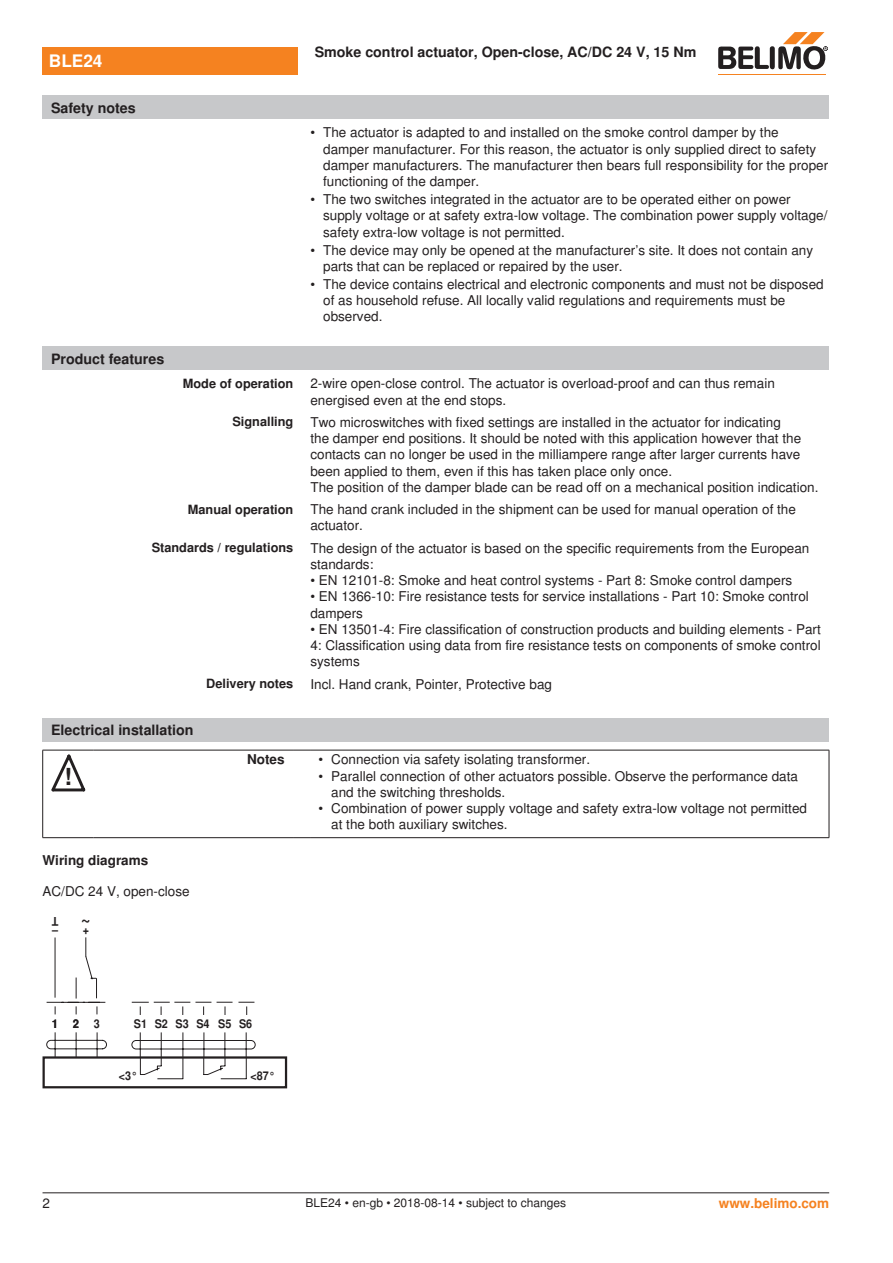
<style>
.page{position:relative;width:893px;height:1263px;background:#fff}
.page>*{position:absolute;margin:0;border:0;box-sizing:border-box;transform-origin:0 0}
.t1{font:700 23.55px "Nimbus Sans BEL";color:#231f20}
.t2{font:700 18px "Nimbus Sans BEL";color:#231f20;scale:.9 1}
.t3{font:700 17.25px "Nimbus Sans BEL";color:#fff}
.t4{font:700 14.25px "Nimbus Sans BEL";color:#231f20}
.Bulletpoints_1_5mm_A{font:13.5px/16.2px "Nimbus Sans BEL";color:#231f20}
.Bulletpoints{font:13.5px/16.2px "Nimbus Sans BEL";color:#231f20}
.Tabellenkopf_rechtsb{font:700 13.5px "Nimbus Sans BEL";color:#231f20}
.Anschluss_Schema_Bas{font:13.5px "Nimbus Sans BEL";color:#231f20}
.Rechtsbündig_Footer{font:700 13.5px "Nimbus Sans BEL";color:#f58220}
.Rechtsbündig{font:700 12.75px "Nimbus Sans BEL";color:#231f20}
.Footer_EU_center{font:12px "Nimbus Sans BEL";color:#231f20}
.t5{font:700 12px "Nimbus Sans BEL";color:#231f20;scale:.9 1}
</style>
<div class="page">
<div style="left:43px;top:347px;width:786px;height:23px;background:#c7c8ca"></div>
<div style="left:43px;top:718px;width:786px;height:23px;background:#c7c8ca"></div>
<hr style="left:42px;top:750px;width:1px;height:87px;background:#231f20">
<hr style="left:829px;top:750px;width:1px;height:87px;background:#231f20">
<hr style="left:43px;top:750px;width:51px;height:1px;background:#231f20">
<hr style="left:94px;top:750px;width:199px;height:1px;background:#231f20">
<svg style="left:293px;top:750px;width:17px;height:1px"></svg>
<hr style="left:310px;top:750px;width:519px;height:1px;background:#231f20">
<hr style="left:43px;top:837px;width:51px;height:1px;background:#231f20">
<hr style="left:94px;top:837px;width:199px;height:1px;background:#231f20">
<svg style="left:293px;top:837px;width:17px;height:1px"></svg>
<hr style="left:310px;top:837px;width:519px;height:1px;background:#231f20">
<svg style="left:51px;top:754px;width:34px;height:38px"></svg>
<div style="left:43px;top:1056px;width:244px;height:32px;border:2px solid #231f20"></div>
<svg style="left:46px;top:937px;width:210px;height:142px"></svg>
<div style="left:43px;top:47px;width:255px;height:27px;background:#f58220"></div>
<hr style="left:718px;top:74px;width:107px;height:1px;background:#f58220">
<svg style="left:718px;top:32px;width:110px;height:38px"></svg>
<div style="left:43px;top:96px;width:786px;height:23px;background:#c7c8ca"></div>
<hr style="left:43px;top:1192px;width:786px;height:1px;background:#231f20">
<p class="t3" style="left:49px;top:51px;width:55px">BLE24</p>
<p class="t4" style="left:51px;top:99px;width:86px">Safety notes</p>
<p class="t4" style="left:51px;top:350px;width:115px">Product features</p>
<p class="t4" style="left:315px;top:44px;width:383px">Smoke control actuator, Open-close, AC/DC 24 V, 15 Nm</p>
<p class="Bulletpoints_1_5mm_A" style="left:323px;top:125px;width:506px;text-indent:-13px">• The actuator is adapted to and installed on the smoke control damper by the<br>damper manufacturer. For this reason, the actuator is only supplied direct to safety damper manufacturers. The manufacturer then bears full responsibility for the proper functioning of the damper.</p>
<p class="Bulletpoints_1_5mm_A" style="left:323px;top:192px;width:506px;text-indent:-13px">• The two switches integrated in the actuator are to be operated either on power supply voltage or at safety extra-low voltage. The combination power supply voltage/ safety extra-low voltage is not permitted.</p>
<p class="Bulletpoints_1_5mm_A" style="left:323px;top:242px;width:491px;text-indent:-13px">• The device may only be opened at the manufacturer’s site. It does not contain any parts that can be replaced or repaired by the user.</p>
<p class="Bulletpoints_1_5mm_A" style="left:323px;top:276px;width:502px;text-indent:-13px">• The device contains electrical and electronic components and must not be disposed of as household refuse. All locally valid regulations and requirements must be observed.</p>
<p class="Rechtsbündig" style="left:183px;top:376px;width:112px">Mode of operation</p>
<p class="Bulletpoints_1_5mm_A" style="left:310px;top:376px;width:466px">2-wire open-close control. The actuator is overload-proof and can thus remain energised even at the end stops.</p>
<p class="Rechtsbündig" style="left:232px;top:414px;width:62px">Signalling</p>
<p class="Bulletpoints_1_5mm_A" style="left:310px;top:414px;width:492px">Two microswitches with fixed settings are installed in the actuator for indicating the damper end positions. It should be noted with this application however that the contacts can no longer be used in the milliampere range after larger currents have been applied to them, even if this has taken place only once.</p>
<p class="Bulletpoints_1_5mm_A" style="left:310px;top:479px;width:510px">The position of the damper blade can be read off on a mechanical position indication.</p>
<p class="Rechtsbündig" style="left:188px;top:501px;width:107px">Manual operation</p>
<p class="Bulletpoints_1_5mm_A" style="left:310px;top:502px;width:487px">The hand crank included in the shipment can be used for manual operation of the actuator.</p>
<p class="Rechtsbündig" style="left:152px;top:540px;width:143px">Standards / regulations</p>
<p class="Bulletpoints_1_5mm_A" style="left:310px;top:540px;width:501px">The design of the actuator is based on the specific requirements from the European standards:</p>
<p class="Bulletpoints_1_5mm_A" style="left:310px;top:573px;width:483px">• EN 12101-8: Smoke and heat control systems - Part 8: Smoke control dampers</p>
<p class="Bulletpoints_1_5mm_A" style="left:310px;top:589px;width:500px">• EN 1366-10: Fire resistance tests for service installations - Part 10: Smoke control dampers</p>
<p class="Bulletpoints_1_5mm_A" style="left:310px;top:621px;width:512px;text-align:justify">• EN 13501-4: Fire classification of construction products and building elements - Part 4: Classification using data from fire resistance tests on components of smoke control systems</p>
<p class="Rechtsbündig" style="left:206px;top:676px;width:89px">Delivery notes</p>
<p class="Bulletpoints_1_5mm_A" style="left:310px;top:676px;width:243px">Incl. Hand crank, Pointer, Protective bag</p>
<p class="t4" style="left:51px;top:721px;width:144px">Electrical installation</p>
<p class="t1" style="left:64px;top:763px;width:9px">!</p>
<p class="Tabellenkopf_rechtsb" style="left:247px;top:751px;width:39px">Notes</p>
<p class="Bulletpoints" style="left:319px;top:752px;width:273px">• Connection via safety isolating transformer.</p>
<p class="Bulletpoints" style="left:331px;top:768px;width:468px;text-indent:-13px">• Parallel connection of other actuators possible. Observe the performance data and the switching thresholds.</p>
<p class="Bulletpoints" style="left:331px;top:800px;width:477px;text-indent:-13px">• Combination of power supply voltage and safety extra-low voltage not permitted at the both auxiliary switches.</p>
<p class="Tabellenkopf_rechtsb" style="left:43px;top:852px;width:107px">Wiring diagrams</p>
<p class="Anschluss_Schema_Bas" style="left:43px;top:883px;width:149px">AC/DC 24 V, open-close</p>
<p class="t5" style="left:59px;top:929px;width:9px;rotate:-180deg">T</p>
<p class="t2" style="left:91px;top:935px;width:12px;rotate:-180deg">~</p>
<p class="t5" style="left:52px;top:922px;width:43px">– +</p>
<p class="t5" style="left:52px;top:1016px;width:8px">1</p>
<p class="t5" style="left:73px;top:1016px;width:8px">2</p>
<p class="t5" style="left:94px;top:1016px;width:8px">3</p>
<p class="t5" style="left:134px;top:1016px;width:133px">S1 S2 S3 S4 S5 S6</p>
<p class="t5" style="left:119px;top:1068px;width:22px">&lt;3°</p>
<p class="t5" style="left:251px;top:1068px;width:29px">&lt;87°</p>
<p class="Bulletpoints_1_5mm_A" style="left:43px;top:1196px;width:9px">2</p>
<p class="Footer_EU_center" style="left:305px;top:1196px;width:262px">BLE24 • en-gb • 2018-08-14 • subject to changes</p>
<p class="Rechtsbündig_Footer" style="left:719px;top:1195px;width:112px">www.belimo.com</p>
</div>
